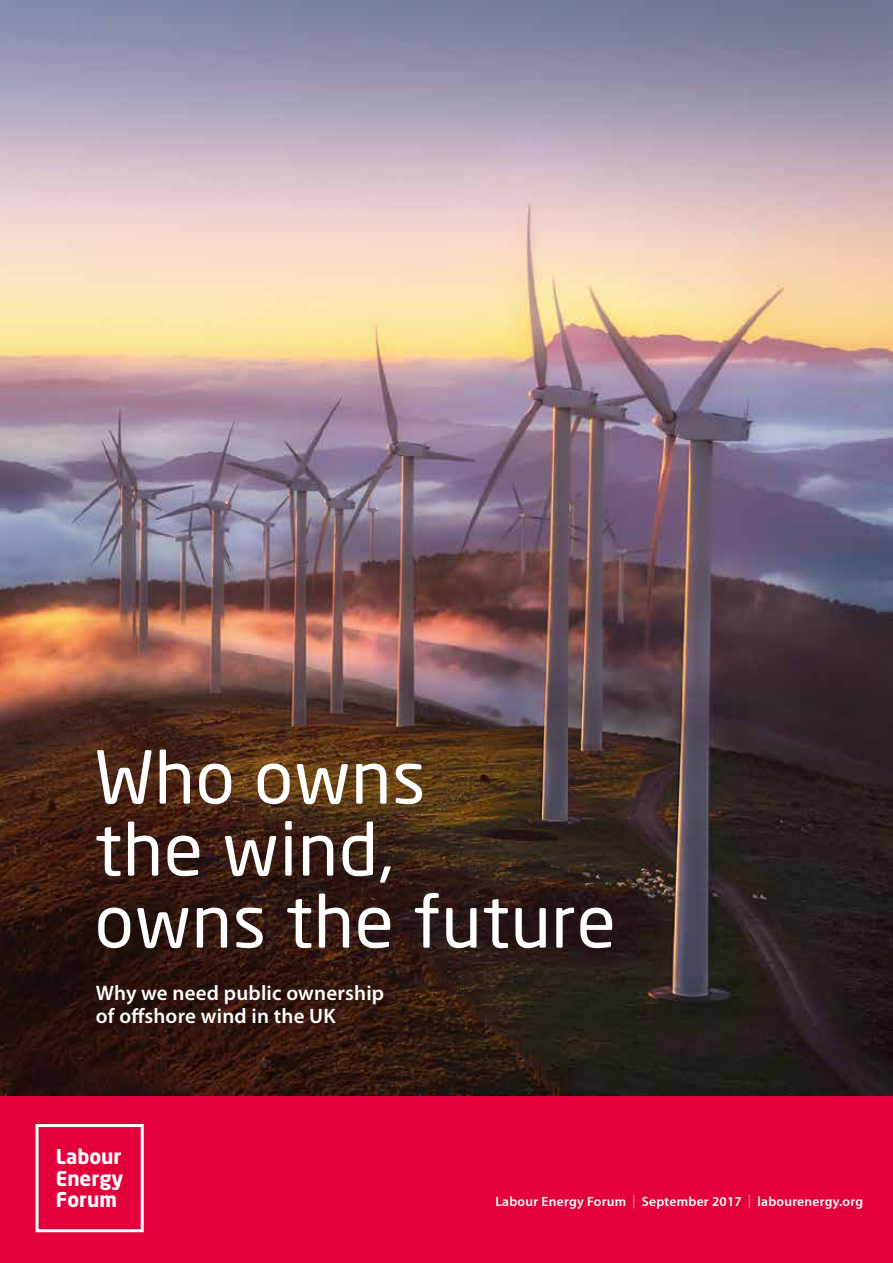
<style>
.page{position:relative;width:893px;height:1263px;background:#fff}
.page>*{position:absolute;margin:0;border:0;box-sizing:border-box;transform-origin:0 0}
.t1{font:72px/72px "Neo Sans";letter-spacing:.01em;color:#fff}
.t2{font:600 21px/22.5px "Myriad Pro";letter-spacing:.01em;color:#fff}
.t3{font:700 20.1px/21.3px "Neo Sans";color:#fff;text-align:justify}
.t4{font:600 13.5px "Myriad Pro";letter-spacing:.02em;color:#fff}
.s1{font-weight:300}
</style>
<div class="page">
<img style="left:0;top:0;width:893px;height:1096px">
<div style="left:0;top:1096px;width:893px;height:167px;background:#e4003b"></div>
<div style="left:36px;top:1124px;width:108px;height:108px;border:3px solid #fff"></div>
<h1 class="t1" style="left:95px;top:744px;width:523px">Who owns<br>the wind,<br>owns the future</h1>
<h2 class="t2" style="left:96px;top:981px;width:290px">Why we need public ownership of offshore wind in the UK</h2>
<h3 class="t3" style="left:56px;top:1148px;width:69px">Labour Energy Forum</h3>
<p class="t4" style="left:495px;top:1193px;width:369px">Labour Energy Forum <span class="s1">|</span> September 2017 <span class="s1">|</span> labourenergy.org</p>
</div>
